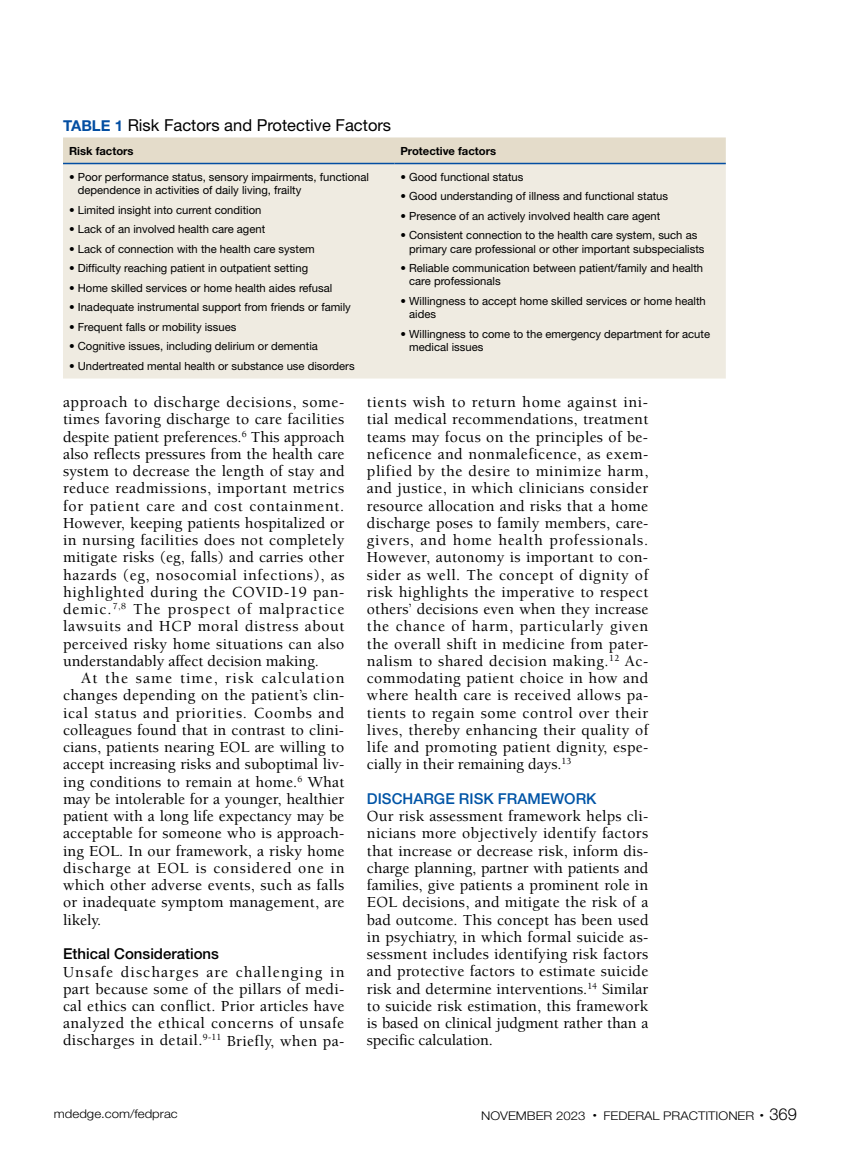
<style>
.page{position:relative;width:851px;height:1161px;background:#fff}
.page>*{position:absolute;margin:0;border:0;box-sizing:border-box;transform-origin:0 0}
.t1{font:16.5px "Helvetica Neue LT Std";color:#000}
.t2{font:500 15.75px/17.2px "Berkeley Std";letter-spacing:.015em;color:#000;text-align:justify}
.t3{font:500 15px "Helvetica Neue LT Std";color:#0054a6}
.t4{font:500 15px "Helvetica Neue LT Std";color:#000}
.t5{font:300 12px "Helvetica Neue LT Std";color:#000;scale:1.1 1}
.t6{font:11.25px/13.5px "Helvetica Neue LT Std";color:#000}
.t7{font:700 11.25px "Helvetica Neue LT Std";color:#000}
.s1{font-weight:700;font-size:15px;color:#034ea2}
.s2{font-size:16.5px}
</style>
<div class="page">
<svg style="left:63px;top:137px;width:662px;height:26px;background:#e2dbca"></svg>
<div style="left:63px;top:164px;width:662px;height:215px;background:#efebe1"></div>
<hr style="left:63px;top:163px;width:331px;height:1px;background:#034ea2">
<hr style="left:394px;top:163px;width:331px;height:1px;background:#034ea2">
<p class="t1" style="left:63px;top:116px;width:330px"><span class="s1">TABLE 1</span> Risk Factors and Protective Factors</p>
<p class="t7" style="left:69px;top:144px;width:66px">Risk factors</p>
<p class="t7" style="left:400px;top:144px;width:97px">Protective factors</p>
<p class="t6" style="left:78px;top:170px;width:293px;text-indent:-9px">• Poor performance status, sensory impairments, functional dependence in activities of daily living, frailty</p>
<p class="t6" style="left:69px;top:203px;width:194px">• Limited insight into current condition</p>
<p class="t6" style="left:69px;top:222px;width:198px">• Lack of an involved health care agent</p>
<p class="t6" style="left:69px;top:242px;width:247px">• Lack of connection with the health care system</p>
<p class="t6" style="left:69px;top:261px;width:241px">• Difficulty reaching patient in outpatient setting</p>
<p class="t6" style="left:69px;top:281px;width:265px">• Home skilled services or home health aides refusal</p>
<p class="t6" style="left:69px;top:300px;width:283px">• Inadequate instrumental support from friends or family</p>
<p class="t6" style="left:69px;top:320px;width:169px">• Frequent falls or mobility issues</p>
<p class="t6" style="left:69px;top:339px;width:250px">• Cognitive issues, including delirium or dementia</p>
<p class="t6" style="left:69px;top:359px;width:287px">• Undertreated mental health or substance use disorders</p>
<p class="t6" style="left:400px;top:170px;width:124px">• Good functional status</p>
<p class="t6" style="left:400px;top:189px;width:269px">• Good understanding of illness and functional status</p>
<p class="t6" style="left:400px;top:209px;width:261px">• Presence of an actively involved health care agent</p>
<p class="t6" style="left:409px;top:228px;width:297px;text-indent:-9px">• Consistent connection to the health care system, such as primary care professional or other important subspecialists</p>
<p class="t6" style="left:409px;top:261px;width:295px;text-indent:-9px">• Reliable communication between patient/family and health care professionals</p>
<p class="t6" style="left:409px;top:294px;width:298px;text-indent:-9px">• Willingness to accept home skilled services or home health aides</p>
<p class="t6" style="left:409px;top:327px;width:302px;text-indent:-9px">• Willingness to come to the emergency department for acute medical issues</p>
<p class="t2" style="left:63px;top:394px;width:283px">approach to discharge decisions, some&shy;times favoring discharge to care facilities despite patient preferences.<sup>6</sup> This approach also reflects pressures from the health care system to decrease the length of stay and reduce readmissions, important metrics for patient care and cost containment.<br>However, keeping patients hospitalized or in nursing facilities does not completely mitigate risks (eg, falls) and carries other hazards (eg, nosocomial infections), as highlighted during the COVID-19 pan&shy;demic.<sup>7,8</sup> The prospect of malpractice lawsuits and HCP moral distress about perceived risky home situations can also understandably affect decision making.</p>
<p class="t2" style="left:63px;top:670px;width:283px;text-indent:18px">At the same time, risk calculation changes depending on the patient’s clin&shy;ical status and priorities. Coombs and colleagues found that in contrast to clini&shy;cians, patients nearing EOL are willing to accept increasing risks and suboptimal liv&shy;ing conditions to remain at home.<sup>6</sup> What may be intolerable for a younger, healthier patient with a long life expectancy may be acceptable for someone who is approach&shy;ing EOL. In our framework, a risky home discharge at EOL is considered one in which other adverse events, such as falls or inadequate symptom management, are likely.</p>
<p class="t4" style="left:63px;top:945px;width:157px">Ethical Considerations</p>
<p class="t2" style="left:63px;top:963px;width:283px">Unsafe discharges are challenging in part because some of the pillars of medi&shy;cal ethics can conflict. Prior articles have analyzed the ethical concerns of unsafe discharges in detail.<sup>9-11</sup> Briefly, when pa-</p>
<p class="t2" style="left:367px;top:394px;width:283px">tients wish to return home against ini&shy;tial medical recommendations, treatment teams may focus on the principles of be&shy;neficence and nonmaleficence, as exem&shy;plified by the desire to minimize harm, and justice, in which clinicians consider resource allocation and risks that a home discharge poses to family members, care&shy;givers, and home health professionals.<br>However, autonomy is important to con&shy;sider as well. The concept of dignity of risk highlights the imperative to respect others’ decisions even when they increase the chance of harm, particularly given the overall shift in medicine from pater&shy;nalism to shared decision making.<sup>12</sup> Ac&shy;commodating patient choice in how and where health care is received allows pa&shy;tients to regain some control over their lives, thereby enhancing their quality of life and promoting patient dignity, espe&shy;cially in their remaining days.<sup>13</sup></p>
<p class="t3" style="left:367px;top:790px;width:231px">DISCHARGE RISK FRAMEWORK</p>
<p class="t2" style="left:367px;top:808px;width:283px">Our risk assessment framework helps cli&shy;nicians more objectively identify factors that increase or decrease risk, inform dis&shy;charge planning, partner with patients and families, give patients a prominent role in EOL decisions, and mitigate the risk of a bad outcome. This concept has been used in psychiatry, in which formal suicide as&shy;sessment includes identifying risk factors and protective factors to estimate suicide risk and determine interventions.<sup>14</sup> Similar to suicide risk estimation, this framework is based on clinical judgment rather than a specific calculation.</p>
<p class="t5" style="left:54px;top:1107px;width:114px">mdedge.com/fedprac</p>
<p class="t5" style="left:481px;top:1109px;width:288px">NOVEMBER 2023 <sup>•</sup> FEDERAL PRACTITIONER <sup>•</sup> <span class="s2">369</span></p>
</div>
